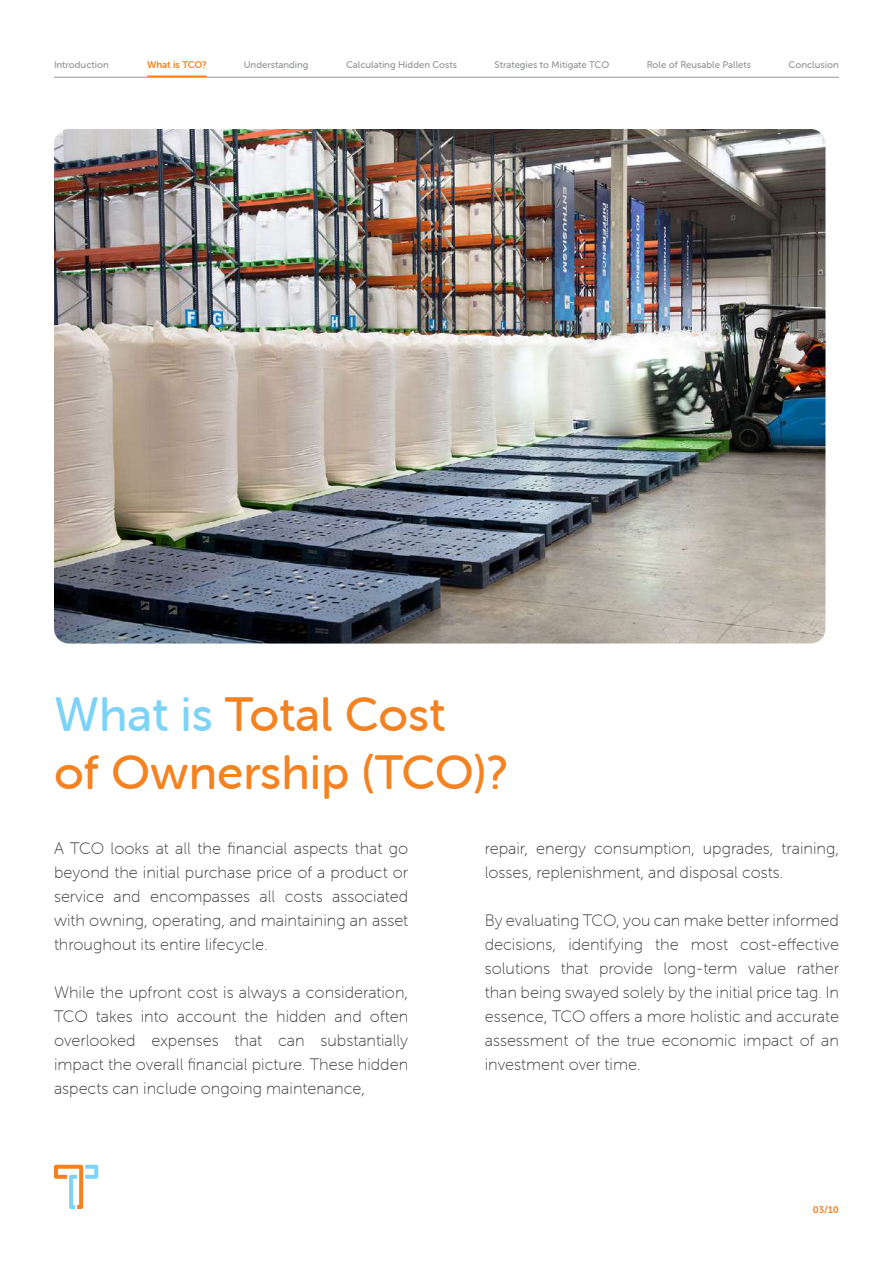
<style>
.page{position:relative;width:893px;height:1263px;background:#fff}
.page>*{position:absolute;margin:0;border:0;box-sizing:border-box;transform-origin:0 0}
.t1{font:48px/57.6px "Museo Sans Rounded 500";color:#f58221}
.t2{font:16.5px/24px "Museo Sans Rounded 100";color:#3e3e3f;text-align:justify}
.t3{font:9.75px "Museo Sans Rounded 500";color:#949699}
.t4{font:9.75px "Museo Sans Rounded 700";letter-spacing:-.005em;color:#f58220}
.s1{color:#7cd3f6}
</style>
<div class="page">
<svg style="left:54px;top:1165px;width:44px;height:44px"></svg>
<img style="left:54px;top:129px;width:771px;height:514px">
<hr style="left:54px;top:77px;width:785px;height:1px;background:#949699">
<hr style="left:147px;top:75px;width:60px;height:2px;background:#f58221">
<p class="t3" style="left:54px;top:59px;width:56px">Introduction</p>
<p class="t4" style="left:147px;top:59px;width:61px">What is TCO?</p>
<p class="t3" style="left:244px;top:59px;width:66px">Understanding</p>
<p class="t3" style="left:346px;top:59px;width:113px">Calculating Hidden Costs</p>
<p class="t3" style="left:495px;top:59px;width:116px">Strategies to Mitigate TCO</p>
<p class="t3" style="left:647px;top:59px;width:106px">Role of Reusable Pallets</p>
<p class="t3" style="left:789px;top:59px;width:52px">Conclusion</p>
<h1 class="t1" style="left:54px;top:686px;width:456px"><span class="s1">What is</span> Total Cost<br>of Ownership (TCO)?</h1>
<p class="t2" style="left:54px;top:836px;width:356px">A TCO looks at all the financial aspects that go beyond the initial purchase price of a product or service and encompasses all costs associated with owning, operating, and maintaining an asset throughout its entire lifecycle.</p>
<p class="t2" style="left:54px;top:980px;width:356px">While the upfront cost is always a consideration, TCO takes into account the hidden and often overlooked expenses that can substantially impact the overall financial picture. These hidden aspects can include ongoing maintenance,</p>
<p class="t2" style="left:485px;top:836px;width:356px">repair, energy consumption, upgrades, training, losses, replenishment, and disposal costs.</p>
<p class="t2" style="left:485px;top:908px;width:356px">By evaluating TCO, you can make better informed decisions, identifying the most cost-effective solutions that provide long-term value rather than being swayed solely by the initial price tag. In essence, TCO offers a more holistic and accurate assessment of the true economic impact of an investment over time.</p>
<p class="t4" style="left:813px;top:1204px;width:28px">03/10</p>
</div>
